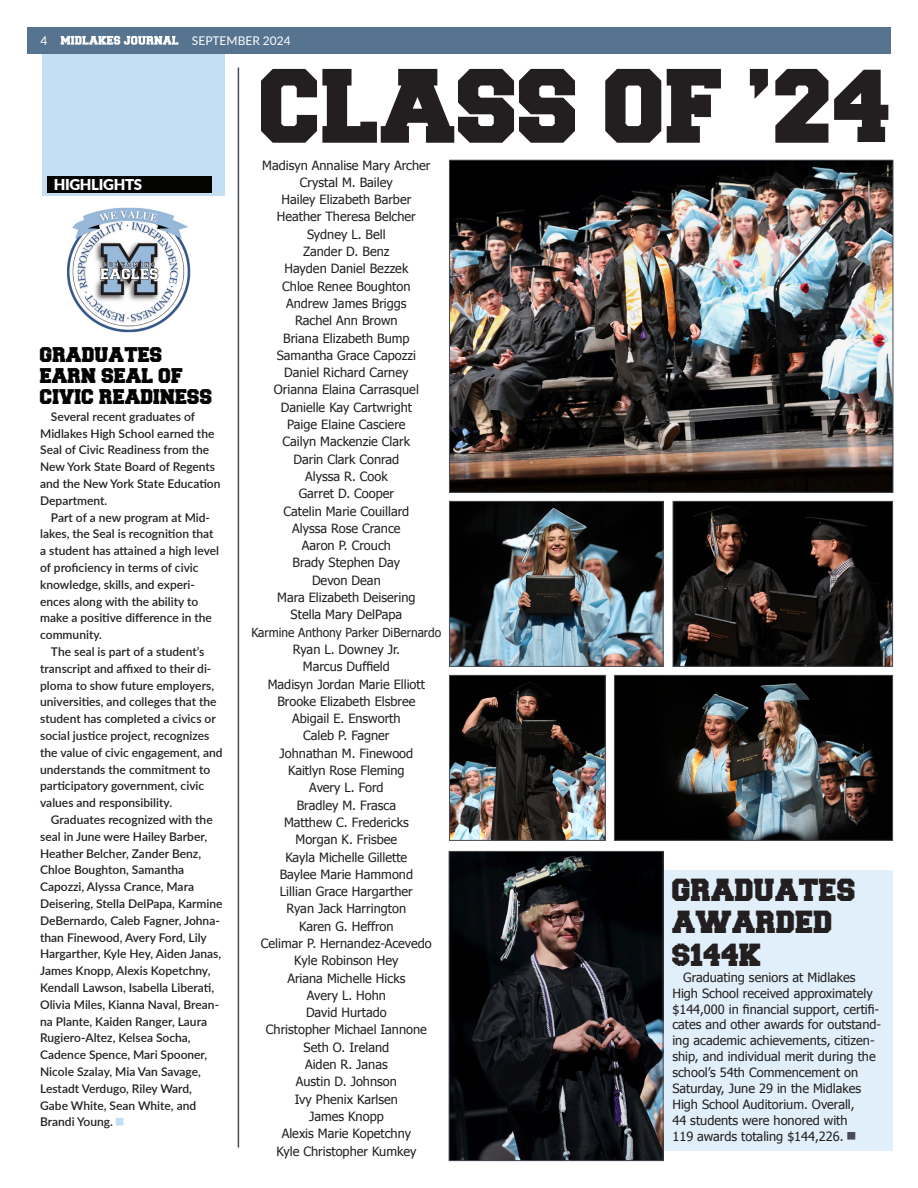
<style>
.page{position:relative;width:918px;height:1188px;background:#fff}
.page>*{position:absolute;margin:0;border:0;box-sizing:border-box;transform-origin:0 0}
.t1{font:88.5px "Freshman";color:#231f20}
.t2{font:27px/32.4px "Freshman";color:#231f20}
.t3{font:18px/21px "Freshman";color:#040503}
.t4{font:900 15px "Lato";letter-spacing:-.02em;color:#fff}
.t5{font:12.75px/15.9px "Tahoma";color:#231f20}
.t6{font:12.45px "Tahoma";color:#231f20;scale:.96 1}
.t7{font:600 12px/16.8px "Lato";color:#231f20}
.t8{font:12px "Lato";color:#fff}
</style>
<div class="page">
<div style="left:639px;top:870px;width:254px;height:280px;background:#e0eff9"></div>
<div style="left:43px;top:27px;width:182px;height:168px;background:#c4dff3"></div>
<div style="left:48px;top:176px;width:164px;height:16px;background:#040503"></div>
<hr style="left:238px;top:68px;width:1px;height:1080px;background:#464b54">
<img style="left:451px;top:162px;width:440px;height:329px">
<div style="left:449px;top:160px;width:444px;height:333px;border:1px solid #464b54"></div>
<img style="left:451px;top:853px;width:210px;height:306px">
<div style="left:449px;top:851px;width:214px;height:310px;border:1px solid #464b54"></div>
<img style="left:451px;top:503px;width:210px;height:162px">
<div style="left:449px;top:501px;width:214px;height:166px;border:1px solid #464b54"></div>
<img style="left:675px;top:503px;width:216px;height:162px">
<div style="left:673px;top:501px;width:220px;height:166px;border:1px solid #464b54"></div>
<img style="left:616px;top:677px;width:275px;height:162px">
<div style="left:614px;top:675px;width:279px;height:166px;border:1px solid #464b54"></div>
<img style="left:451px;top:677px;width:153px;height:162px">
<div style="left:449px;top:675px;width:157px;height:166px;border:1px solid #464b54"></div>
<img style="left:67px;top:208px;width:124px;height:124px">
<div style="left:27px;top:27px;width:864px;height:27px;background:#567390"></div>
<svg style="left:61px;top:36px;width:117px;height:9px"></svg>
<p class="t8" style="left:40px;top:32px;width:8px">4</p>
<p class="t8" style="left:192px;top:32px;width:100px">SEPTEMBER 2024</p>
<p class="t4" style="left:54px;top:173px;width:90px">HIGHLIGHTS</p>
<p class="t3" style="left:40px;top:345px;width:174px">GRADUATES<br>EARN SEAL OF<br>CIVIC READINESS</p>
<p class="t7" style="left:40px;top:408px;width:182px;text-indent:11px">Several recent graduates of<br>Midlakes High School earned the<br>Seal of Civic Readiness from the<br>New York State Board of Regents and the New York State Education<br>Department.</p>
<p class="t7" style="left:40px;top:508px;width:180px;text-indent:11px">Part of a new program at Mid&shy;lakes, the Seal is recognition that a student has attained a high level of proficiency in terms of civic knowledge, skills, and experi&shy;ences along with the ability to make a positive difference in the community.</p>
<p class="t7" style="left:40px;top:643px;width:184px;text-indent:11px">The seal is part of a student’s transcript and affixed to their di&shy;ploma to show future employers, universities, and colleges that the student has completed a civics or social justice project, recognizes the value of civic engagement, and understands the commitment to participatory government, civic values and responsibility.</p>
<p class="t7" style="left:40px;top:811px;width:184px;text-indent:11px">Graduates recognized with the seal in June were Hailey Barber,<br>Heather Belcher, Zander Benz,<br>Chloe Boughton, Samantha<br>Capozzi, Alyssa Crance, Mara<br>Deisering, Stella DelPapa, Karmine<br>DeBernardo, Caleb Fagner, Johna&shy;than Finewood, Avery Ford, Lily<br>Hargarther, Kyle Hey, Aiden Janas,<br>James Knopp, Alexis Kopetchny,<br>Kendall Lawson, Isabella Liberati,<br>Olivia Miles, Kianna Naval, Brean&shy;na Plante, Kaiden Ranger, Laura<br>Rugiero-Altez, Kelsea Socha,<br>Cadence Spence, Mari Spooner,<br>Nicole Szalay, Mia Van Savage,<br>Lestadt Verdugo, Riley Ward,<br>Gabe White, Sean White, and<br>Brandi Young.</p>
<p class="t1" style="left:261px;top:67px;width:633px">CLASS OF ’24</p>
<p class="t5" style="left:262px;top:156px;width:170px">Madisyn Annalise Mary Archer</p>
<p class="t5" style="left:300px;top:174px;width:94px">Crystal M. Bailey</p>
<p class="t5" style="left:281px;top:191px;width:131px">Hailey Elizabeth Barber</p>
<p class="t5" style="left:277px;top:208px;width:141px">Heather Theresa Belcher</p>
<p class="t5" style="left:307px;top:226px;width:80px">Sydney L. Bell</p>
<p class="t5" style="left:303px;top:243px;width:88px">Zander D. Benz</p>
<p class="t5" style="left:284px;top:260px;width:125px">Hayden Daniel Bezzek</p>
<p class="t5" style="left:282px;top:278px;width:130px">Chloe Renee Boughton</p>
<p class="t5" style="left:286px;top:295px;width:122px">Andrew James Briggs</p>
<p class="t5" style="left:295px;top:312px;width:104px">Rachel Ann Brown</p>
<p class="t5" style="left:283px;top:329px;width:128px">Briana Elizabeth Bump</p>
<p class="t5" style="left:277px;top:347px;width:141px">Samantha Grace Capozzi</p>
<p class="t5" style="left:284px;top:364px;width:126px">Daniel Richard Carney</p>
<p class="t5" style="left:274px;top:381px;width:147px">Orianna Elaina Carrasquel</p>
<p class="t5" style="left:281px;top:399px;width:133px">Danielle Kay Cartwright</p>
<p class="t5" style="left:287px;top:416px;width:120px">Paige Elaine Casciere</p>
<p class="t5" style="left:283px;top:433px;width:129px">Cailyn Mackenzie Clark</p>
<p class="t5" style="left:293px;top:450px;width:107px">Darin Clark Conrad</p>
<p class="t5" style="left:305px;top:468px;width:84px">Alyssa R. Cook</p>
<p class="t5" style="left:299px;top:485px;width:97px">Garret D. Cooper</p>
<p class="t5" style="left:284px;top:502px;width:127px">Catelin Marie Couillard</p>
<p class="t5" style="left:292px;top:520px;width:110px">Alyssa Rose Crance</p>
<p class="t5" style="left:302px;top:537px;width:91px">Aaron P. Crouch</p>
<p class="t5" style="left:293px;top:554px;width:109px">Brady Stephen Day</p>
<p class="t5" style="left:312px;top:572px;width:70px">Devon Dean</p>
<p class="t5" style="left:277px;top:589px;width:140px">Mara Elizabeth Deisering</p>
<p class="t5" style="left:291px;top:606px;width:113px">Stella Mary DelPapa</p>
<p class="t6" style="left:251px;top:624px;width:199px">Karmine Anthony Parker DiBernardo</p>
<p class="t5" style="left:293px;top:641px;width:108px">Ryan L. Downey Jr.</p>
<p class="t5" style="left:303px;top:658px;width:89px">Marcus Duffield</p>
<p class="t5" style="left:268px;top:675px;width:159px">Madisyn Jordan Marie Elliott</p>
<p class="t5" style="left:277px;top:693px;width:140px">Brooke Elizabeth Elsbree</p>
<p class="t5" style="left:292px;top:710px;width:110px">Abigail E. Ensworth</p>
<p class="t5" style="left:303px;top:727px;width:88px">Caleb P. Fagner</p>
<p class="t5" style="left:280px;top:745px;width:135px">Johnathan M. Finewood</p>
<p class="t5" style="left:288px;top:762px;width:118px">Kaitlyn Rose Fleming</p>
<p class="t5" style="left:309px;top:779px;width:76px">Avery L. Ford</p>
<p class="t5" style="left:297px;top:796px;width:101px">Bradley M. Frasca</p>
<p class="t5" style="left:284px;top:814px;width:126px">Matthew C. Fredericks</p>
<p class="t5" style="left:296px;top:831px;width:103px">Morgan K. Frisbee</p>
<p class="t5" style="left:285px;top:848px;width:123px">Kayla Michelle Gillette</p>
<p class="t5" style="left:280px;top:866px;width:135px">Baylee Marie Hammond</p>
<p class="t5" style="left:280px;top:883px;width:134px">Lillian Grace Hargarther</p>
<p class="t5" style="left:287px;top:900px;width:121px">Ryan Jack Harrington</p>
<p class="t5" style="left:299px;top:918px;width:96px">Karen G. Heffron</p>
<p class="t5" style="left:261px;top:935px;width:172px">Celimar P. Hernandez-Acevedo</p>
<p class="t5" style="left:294px;top:952px;width:106px">Kyle Robinson Hey</p>
<p class="t5" style="left:287px;top:969px;width:120px">Ariana Michelle Hicks</p>
<p class="t5" style="left:307px;top:987px;width:81px">Avery L. Hohn</p>
<p class="t5" style="left:306px;top:1004px;width:82px">David Hurtado</p>
<p class="t5" style="left:266px;top:1021px;width:162px">Christopher Michael Iannone</p>
<p class="t5" style="left:304px;top:1039px;width:87px">Seth O. Ireland</p>
<p class="t5" style="left:305px;top:1056px;width:84px">Aiden R. Janas</p>
<p class="t5" style="left:296px;top:1073px;width:103px">Austin D. Johnson</p>
<p class="t5" style="left:295px;top:1091px;width:105px">Ivy Phenix Karlsen</p>
<p class="t5" style="left:309px;top:1108px;width:76px">James Knopp</p>
<p class="t5" style="left:282px;top:1125px;width:131px">Alexis Marie Kopetchny</p>
<p class="t5" style="left:276px;top:1142px;width:142px">Kyle Christopher Kumkey</p>
<p class="t2" style="left:672px;top:875px;width:185px">GRADUATES<br>AWARDED $144K</p>
<p class="t5" style="left:672px;top:969px;width:210px;text-indent:11px">Graduating seniors at Midlakes High School received approximately $144,000 in financial support, certifi&shy;cates and other awards for outstand&shy;ing academic achievements, citizen&shy;ship, and individual merit during the school’s 54th Commencement on Saturday, June 29 in the Midlakes High School Auditorium. Overall,<br>44 students were honored with<br>119 awards totaling $144,226.</p>
</div>
